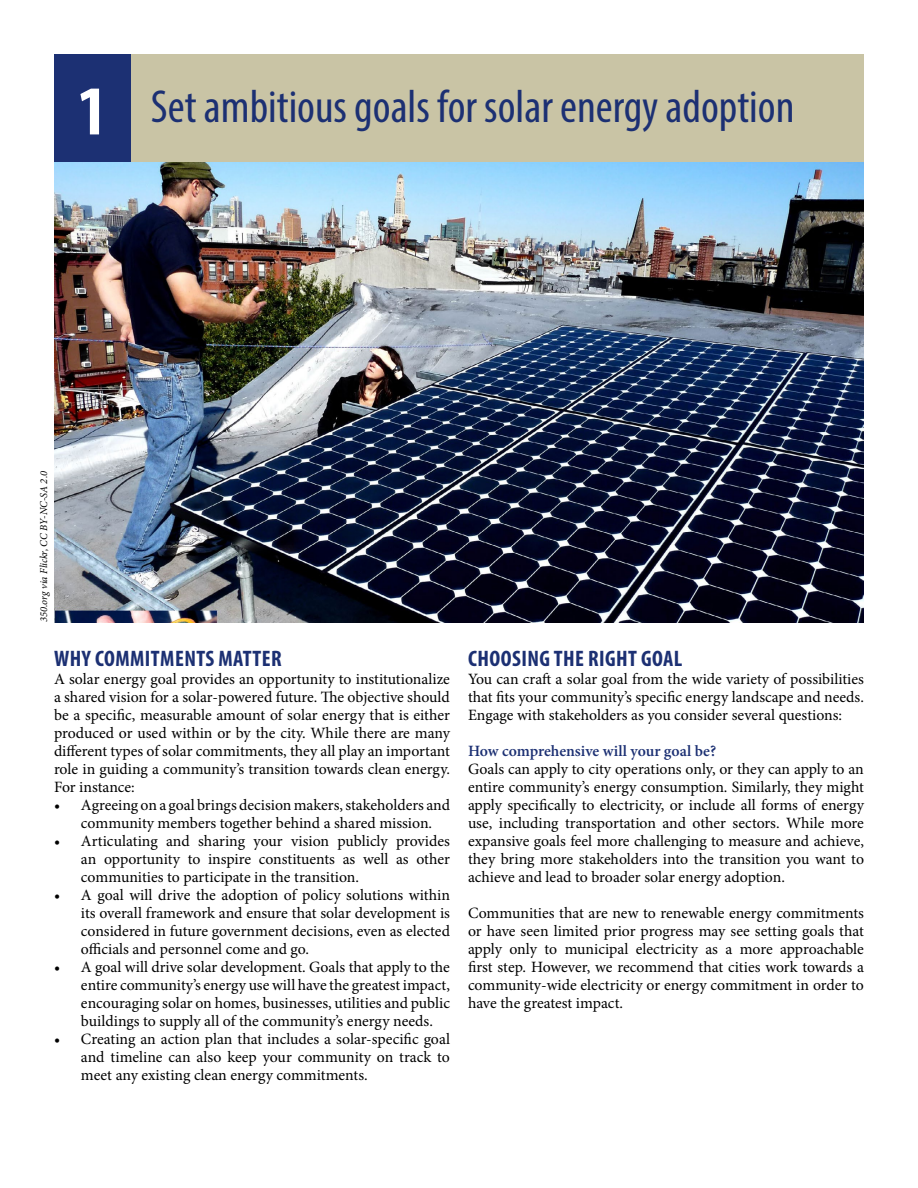
<style>
.page{position:relative;width:918px;height:1188px;background:#fff}
.page>*{position:absolute;margin:0;border:0;box-sizing:border-box;transform-origin:0 0}
.t1{font:condensed 46.5px "Myriad Pro";color:#1c3073}
.t2{font:700 condensed 22.5px "Myriad Pro";letter-spacing:.02em;color:#1c3073}
.t3{font:15.75px/18px "Minion Pro";color:#000;text-align:justify}
.t4{font:600 15.75px "Minion Pro";letter-spacing:-.005em;color:#1c3073}
.t5{font:italic 10.5px "Minion Pro";letter-spacing:-.005em;color:#000}
.s1{font-weight:700;font-size:70.5px;color:#fff}
</style>
<div class="page">
<img style="left:54px;top:162px;width:810px;height:460px">
<div style="left:131px;top:54px;width:733px;height:108px;background:#c9c4a5"></div>
<div style="left:54px;top:54px;width:77px;height:108px;background:#1c3073"></div>
<h1 class="t1" style="left:77px;top:79px;width:719px"><span class="s1">1</span> Set ambitious goals for solar energy adoption</h1>
<p class="t5" style="left:37px;top:622px;width:153px;rotate:-90deg">350.org via Flickr, CC BY-NC-SA 2.0</p>
<h2 class="t2" style="left:54px;top:644px;width:229px">WHY COMMITMENTS MATTER</h2>
<p class="t3" style="left:54px;top:670px;width:398px">A solar energy goal provides an opportunity to institutionalize a shared vision for a solar-powered future. The objective should be a specific, measurable amount of solar energy that is either produced or used within or by the city. While there are many different types of solar commitments, they all play an important role in guiding a community’s transition towards clean energy.<br>For instance:</p>
<p class="t3" style="left:54px;top:796px;width:397px;text-align:center">• Agreeing on a goal brings decision makers, stakeholders and community members together behind a shared mission.</p>
<p class="t3" style="left:81px;top:832px;width:371px;text-indent:-27px">• Articulating and sharing your vision publicly provides an opportunity to inspire constituents as well as other communities to participate in the transition.</p>
<p class="t3" style="left:81px;top:886px;width:371px;text-indent:-27px">• A goal will drive the adoption of policy solutions within its overall framework and ensure that solar development is considered in future government decisions, even as elected officials and personnel come and go.</p>
<p class="t3" style="left:81px;top:958px;width:371px;text-indent:-27px">• A goal will drive solar development. Goals that apply to the entire community’s energy use will have the greatest impact, encouraging solar on homes, businesses, utilities and public buildings to supply all of the community’s energy needs.</p>
<p class="t3" style="left:81px;top:1030px;width:371px;text-indent:-27px">• Creating an action plan that includes a solar-specific goal and timeline can also keep your community on track to meet any existing clean energy commitments.</p>
<h2 class="t2" style="left:468px;top:644px;width:216px">CHOOSING THE RIGHT GOAL</h2>
<p class="t3" style="left:468px;top:670px;width:397px">You can craft a solar goal from the wide variety of possibilities that fits your community’s specific energy landscape and needs.<br>Engage with stakeholders as you consider several questions:</p>
<p class="t4" style="left:468px;top:740px;width:250px">How comprehensive will your goal be?</p>
<p class="t3" style="left:468px;top:760px;width:398px">Goals can apply to city operations only, or they can apply to an entire community’s energy consumption. Similarly, they might apply specifically to electricity, or include all forms of energy use, including transportation and other sectors. While more expansive goals feel more challenging to measure and achieve, they bring more stakeholders into the transition you want to achieve and lead to broader solar energy adoption.</p>
<p class="t3" style="left:468px;top:904px;width:398px">Communities that are new to renewable energy commitments or have seen limited prior progress may see setting goals that apply only to municipal electricity as a more approachable first step. However, we recommend that cities work towards a community-wide electricity or energy commitment in order to have the greatest impact.</p>
</div>
